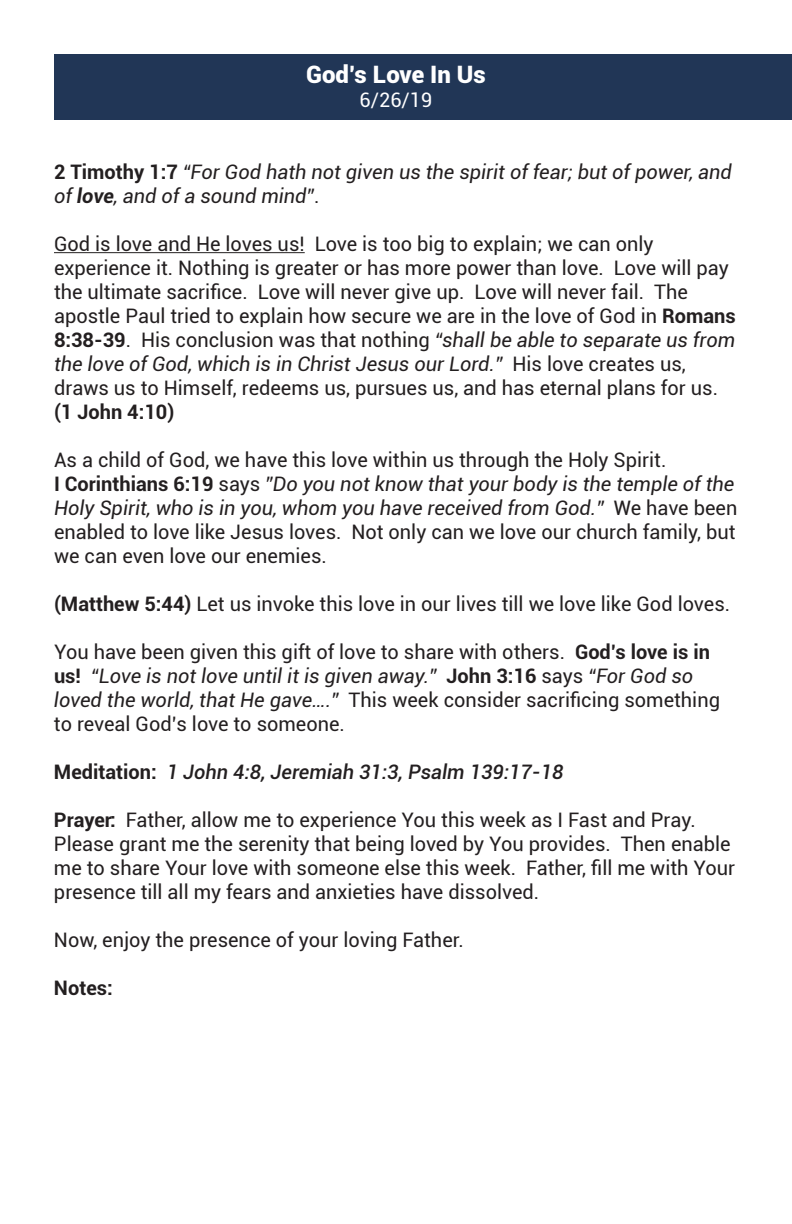
<style>
.page{position:relative;width:792px;height:1224px;background:#fff}
.page>*{position:absolute;margin:0;border:0;box-sizing:border-box;transform-origin:0 0}
.t1{font:900 24px "Roboto";color:#fff}
.t2{font:20px/24px "Roboto";color:#231f20}
.t3{font:italic 20px/24px "Roboto";color:#231f20}
.t4{font:italic 500 20px "Roboto";color:#231f20}
.t5{font:700 20px "Roboto";color:#231f20}
.t6{font:20px "Roboto";color:#fff}
.s1{font-weight:700;font-style:normal}
.s2{font-weight:700}
.s3{font-style:normal}
.s4{font-style:italic}
</style>
<div class="page">
<div style="left:54px;top:54px;width:738px;height:66px;background:#213656"></div>
<hr style="left:54px;top:252px;width:251px;height:1px;background:#231f20">
<p class="t1" style="left:306px;top:58px;width:181px">God’s Love In Us</p>
<p class="t6" style="left:360px;top:86px;width:74px">6/26/19</p>
<p class="t3" style="left:54px;top:159px;width:679px"><span class="s1">2 Timothy 1:7</span> “For God hath not given us the spirit of fear; but of power, and of <span class="s2">love</span>, and of a sound mind”<span class="s3">.</span></p>
<p class="t2" style="left:54px;top:231px;width:683px">God is love and He loves us! Love is too big to explain; we can only experience it. Nothing is greater or has more power than love. Love will pay the ultimate sacrifice. Love will never give up. Love will never fail. The apostle Paul tried to explain how secure we are in the love of God in <span class="s2">Romans 8:38-39</span>. His conclusion was that nothing <span class="s4">“shall be able to separate us from the love of God, which is in Christ Jesus our Lord.”</span> His love creates us, draws us to Himself, redeems us, pursues us, and has eternal plans for us.</p>
<p class="t5" style="left:54px;top:398px;width:122px">(1 John 4:10)</p>
<p class="t2" style="left:54px;top:447px;width:685px">As a child of God, we have this love within us through the Holy Spirit.<br><span class="s2">I Corinthians 6:19</span> says <span class="s4">”Do you not know that your body is the temple of the Holy Spirit, who is in you, whom you have received from God.”</span> We have been enabled to love like Jesus loves. Not only can we love our church family, but we can even love our enemies.</p>
<p class="t2" style="left:54px;top:591px;width:678px"><span class="s2">(Matthew 5:44)</span> Let us invoke this love in our lives till we love like God loves.</p>
<p class="t2" style="left:54px;top:639px;width:668px">You have been given this gift of love to share with others. <span class="s2">God’s love is in us!</span> <span class="s4">“Love is not love until it is given away.”</span> <span class="s2">John 3:16</span> says <span class="s4">“For God so loved the world, that He gave….”</span> This week consider sacrificing something to reveal God’s love to someone.</p>
<p class="t4" style="left:54px;top:758px;width:511px"><span class="s1">Meditation:</span> 1 John 4:8, Jeremiah 31:3, Psalm 139:17-18</p>
<p class="t2" style="left:54px;top:807px;width:683px"><span class="s2">Prayer:</span> Father, allow me to experience You this week as I Fast and Pray.<br>Please grant me the serenity that being loved by You provides. Then enable me to share Your love with someone else this week. Father, fill me with Your presence till all my fears and anxieties have dissolved.</p>
<p class="t2" style="left:54px;top:927px;width:411px">Now, enjoy the presence of your loving Father.</p>
<p class="t5" style="left:54px;top:974px;width:60px">Notes:</p>
</div>
